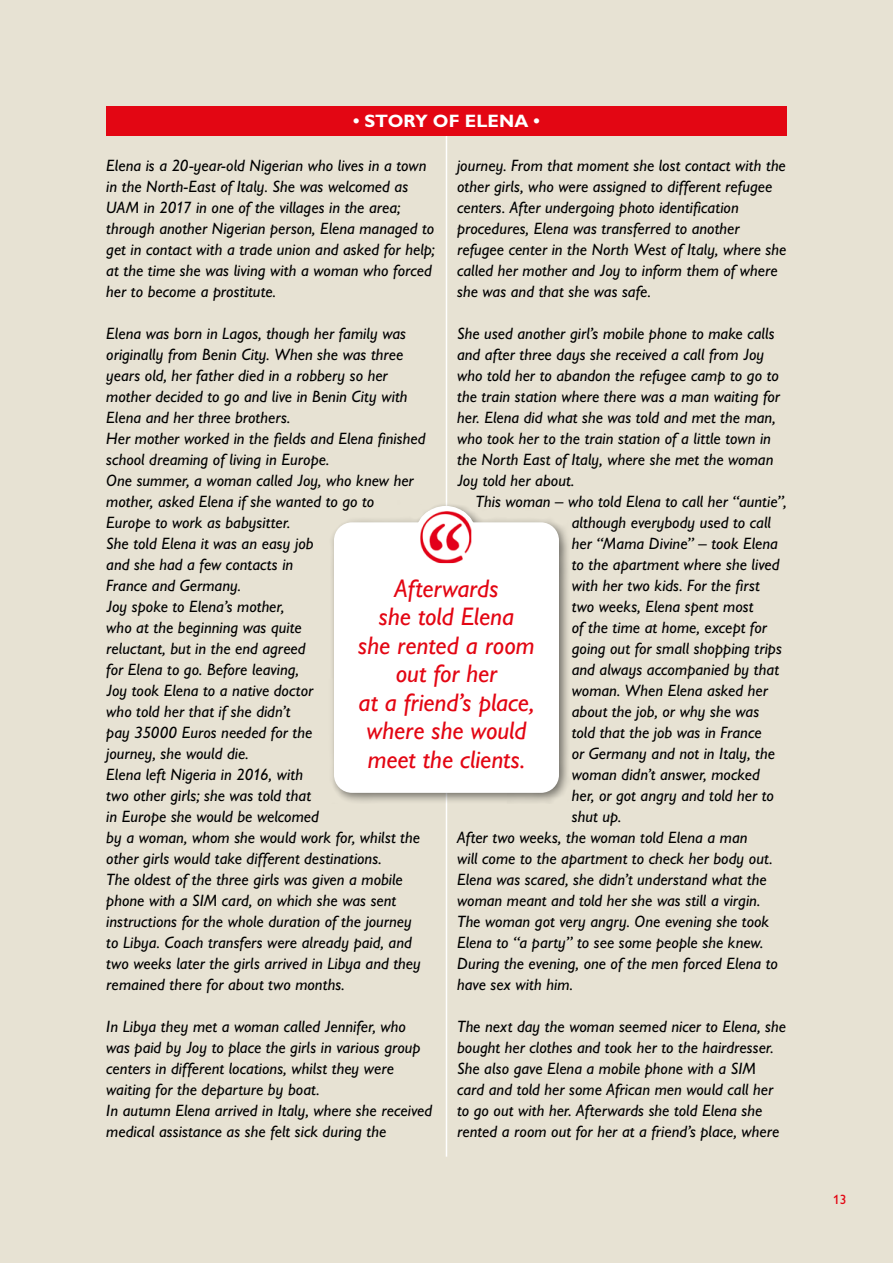
<style>
.page{position:relative;width:893px;height:1263px;background:#e7e2d3}
.page>*{position:absolute;margin:0;border:0;box-sizing:border-box;transform-origin:0 0}
.t1{font:italic 25.5px/28.5px "Gill Sans Infant Std";letter-spacing:-.005em;color:#e30613;text-align:center}
.t2{font:700 18px "Gill Sans Infant Std";letter-spacing:.005em;color:#fff}
.t3{font:italic 16.5px/21px "Gill Sans Infant Std";letter-spacing:.005em;color:#000}
.t4{font:13.5px "Gill Sans Infant Std";color:#e30613}
</style>
<div class="page">
<hr style="left:446px;top:130px;width:1px;height:1027px;background:#fff">
<div style="left:106px;top:106px;width:681px;height:30px;background:#e30613"></div>
<div style="left:328px;top:500px;width:243px;height:304px;background:#000;opacity:.5"></div>
<div style="left:334px;top:522px;width:225px;height:271px;background:#fff;border-radius:18px"></div>
<div style="left:415px;top:506px;width:62px;height:62px;background:#fff;border-radius:50%"></div>
<img style="left:420px;top:511px;width:51px;height:52px">
<p class="t2" style="left:353px;top:110px;width:188px">• STORY OF ELENA •</p>
<p class="t3" style="left:106px;top:155px;width:330px">Elena is a 20-year-old Nigerian who lives in a town in the North-East of Italy. She was welcomed as UAM in 2017 in one of the villages in the area; through another Nigerian person, Elena managed to get in contact with a trade union and asked for help; at the time she was living with a woman who forced her to become a prostitute.</p>
<p class="t3" style="left:106px;top:323px;width:303px">Elena was born in Lagos, though her family was originally from Benin City. When she was three years old, her father died in a robbery so her mother decided to go and live in Benin City with Elena and her three brothers.</p>
<p class="t3" style="left:106px;top:428px;width:321px">Her mother worked in the fields and Elena finished school dreaming of living in Europe.</p>
<p class="t3" style="left:106px;top:470px;width:309px">One summer, a woman called Joy, who knew her mother, asked Elena if she wanted to go to<br>Europe to work as babysitter.<br>She told Elena it was an easy job<br>and she had a few contacts in<br>France and Germany.</p>
<p class="t3" style="left:106px;top:596px;width:208px">Joy spoke to Elena’s mother, who at the beginning was quite reluctant, but in the end agreed for Elena to go. Before leaving,<br>Joy took Elena to a native doctor who told her that if she didn’t pay 35000 Euros needed for the journey, she would die.</p>
<p class="t3" style="left:106px;top:764px;width:315px">Elena left Nigeria in 2016, with<br>two other girls; she was told that<br>in Europe she would be welcomed<br>by a woman, whom she would work for, whilst the other girls would take different destinations.</p>
<p class="t3" style="left:106px;top:869px;width:316px">The oldest of the three girls was given a mobile phone with a SIM card, on which she was sent instructions for the whole duration of the journey to Libya. Coach transfers were already paid, and two weeks later the girls arrived in Libya and they remained there for about two months.</p>
<p class="t3" style="left:106px;top:1016px;width:316px">In Libya they met a woman called Jennifer, who was paid by Joy to place the girls in various group centers in different locations, whilst they were waiting for the departure by boat.</p>
<p class="t3" style="left:106px;top:1100px;width:327px">In autumn Elena arrived in Italy, where she received medical assistance as she felt sick during the</p>
<p class="t3" style="left:457px;top:155px;width:331px">journey. From that moment she lost contact with the other girls, who were assigned to different refugee centers. After undergoing photo identification procedures, Elena was transferred to another refugee center in the North West of Italy, where she called her mother and Joy to inform them of where she was and that she was safe.</p>
<p class="t3" style="left:457px;top:323px;width:324px">She used another girl’s mobile phone to make calls and after three days she received a call from Joy who told her to abandon the refugee camp to go to the train station where there was a man waiting for her. Elena did what she was told and met the man, who took her to the train station of a little town in the North East of Italy, where she met the woman Joy told her about.</p>
<p class="t3" style="left:572px;top:491px;width:216px;text-indent:-96px">This woman – who told Elena to call her “auntie”, although everybody used to call her “Mama Divine” – took Elena to the apartment where she lived with her two kids. For the first<br>two weeks, Elena spent most<br>of the time at home, except for going out for small shopping trips and always accompanied by that woman. When Elena asked her about the job, or why she was<br>told that the job was in France<br>or Germany and not in Italy, the woman didn’t answer, mocked<br>her, or got angry and told her to shut up.</p>
<p class="t3" style="left:457px;top:827px;width:322px">After two weeks, the woman told Elena a man<br>will come to the apartment to check her body out.<br>Elena was scared, she didn’t understand what the woman meant and told her she was still a virgin.<br>The woman got very angry. One evening she took Elena to “a party” to see some people she knew.<br>During the evening, one of the men forced Elena to have sex with him.</p>
<p class="t3" style="left:457px;top:1016px;width:330px">The next day the woman seemed nicer to Elena, she bought her clothes and took her to the hairdresser.<br>She also gave Elena a mobile phone with a SIM card and told her some African men would call her to go out with her. Afterwards she told Elena she rented a room out for her at a friend’s place, where</p>
<p class="t1" style="left:358px;top:574px;width:178px">Afterwards<br>she told Elena<br>she rented a room out for her<br>at a friend’s place, where she would meet the clients.</p>
<p class="t4" style="left:833px;top:1191px;width:15px">13</p>
</div>
